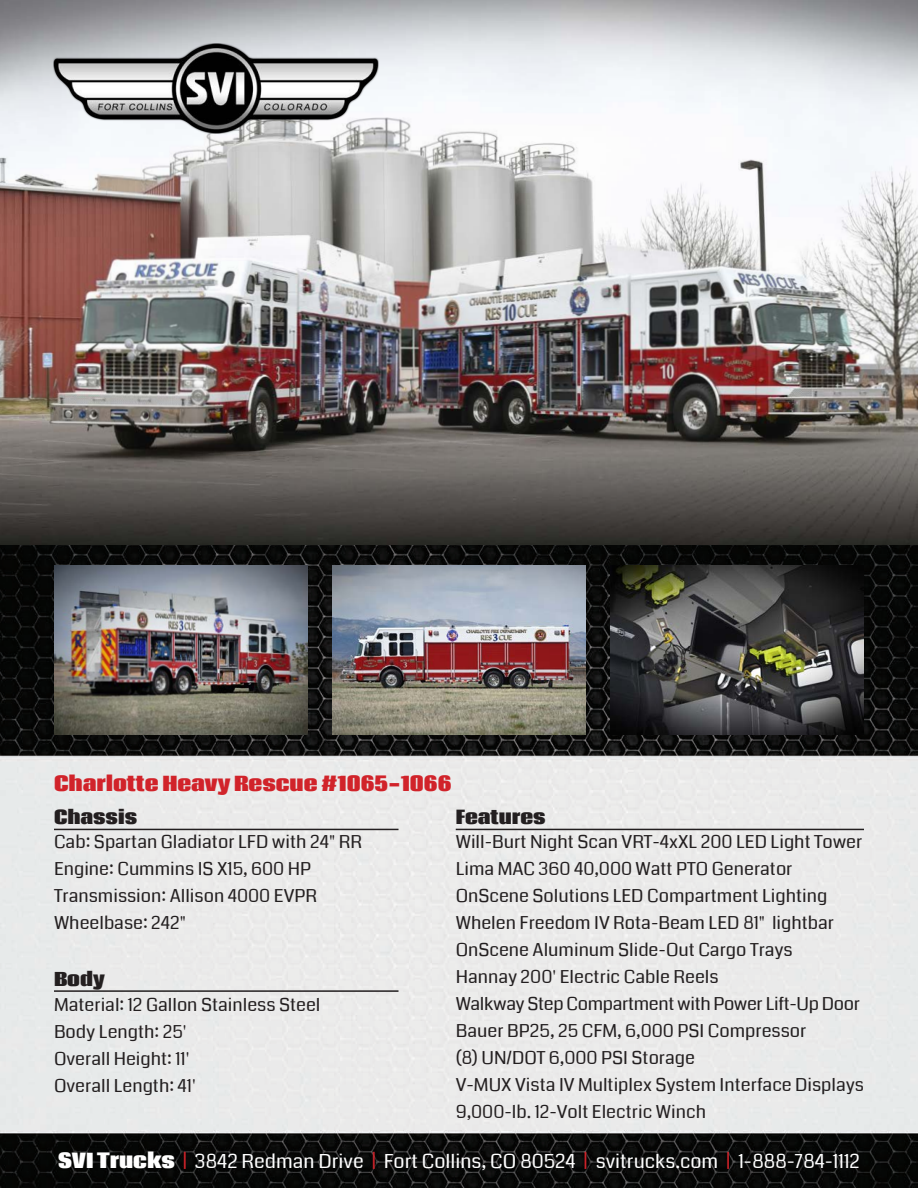
<style>
.page{position:relative;width:918px;height:1188px;background:#fff}
.page>*{position:absolute;margin:0;border:0;box-sizing:border-box;transform-origin:0 0}
.t1{font:19.5px "Coda";color:#fff}
.t2{font:800 19.5px "Coda";color:#d1232a}
.t3{font:18px/27px "Coda";color:#231f20}
.t4{font:18px "Coda";letter-spacing:-.02em;color:#231f20}
.t5{font:800 18px "Coda";color:#231f20}
.s1{font-weight:800}
.s2{color:#d1232a}
</style>
<div class="page">
<img style="left:0;top:544px;width:918px;height:644px">
<hr style="left:54px;top:829px;width:345px;height:1px;background:#231f20">
<hr style="left:54px;top:990px;width:345px;height:2px;background:#231f20">
<hr style="left:456px;top:829px;width:408px;height:1px;background:#231f20">
<img style="left:54px;top:565px;width:254px;height:169px">
<img style="left:332px;top:565px;width:254px;height:169px">
<img style="left:610px;top:565px;width:254px;height:169px">
<img style="left:0;top:0;width:918px;height:544px">
<img style="left:54px;top:43px;width:324px;height:91px">
<p class="t2" style="left:54px;top:768px;width:399px">Charlotte Heavy Rescue #1065-1066</p>
<p class="t5" style="left:54px;top:802px;width:85px">Chassis</p>
<p class="t3" style="left:54px;top:828px;width:310px">Cab: Spartan Gladiator LFD with 24" RR<br>Engine: Cummins IS X15, 600 HP</p>
<p class="t3" style="left:54px;top:882px;width:265px">Transmission: Allison 4000 EVPR</p>
<p class="t3" style="left:54px;top:909px;width:134px">Wheelbase: 242"</p>
<p class="t5" style="left:54px;top:965px;width:52px">Body</p>
<p class="t3" style="left:54px;top:991px;width:268px">Material: 12 Gallon Stainless Steel</p>
<p class="t3" style="left:54px;top:1018px;width:134px">Body Length: 25'</p>
<p class="t3" style="left:54px;top:1045px;width:137px">Overall Height: 11'</p>
<p class="t3" style="left:54px;top:1072px;width:143px">Overall Length: 41'</p>
<p class="t5" style="left:456px;top:802px;width:91px">Features</p>
<p class="t3" style="left:456px;top:828px;width:408px">Will-Burt Night Scan VRT-4xXL 200 LED Light Tower<br>Lima MAC 360 40,000 Watt PTO Generator</p>
<p class="t3" style="left:456px;top:882px;width:373px">OnScene Solutions LED Compartment Lighting</p>
<p class="t3" style="left:456px;top:909px;width:380px">Whelen Freedom IV Rota-Beam LED 81" lightbar</p>
<p class="t3" style="left:456px;top:936px;width:338px">OnScene Aluminum Slide-Out Cargo Trays</p>
<p class="t3" style="left:456px;top:963px;width:264px">Hannay 200' Electric Cable Reels</p>
<p class="t4" style="left:456px;top:991px;width:406px">Walkway Step Compartment with Power Lift-Up Door</p>
<p class="t3" style="left:456px;top:1017px;width:352px">Bauer BP25, 25 CFM, 6,000 PSI Compressor</p>
<p class="t3" style="left:456px;top:1044px;width:241px">(8) UN/DOT 6,000 PSI Storage</p>
<p class="t3" style="left:456px;top:1071px;width:410px">V-MUX Vista IV Multiplex System Interface Displays</p>
<p class="t3" style="left:456px;top:1098px;width:252px">9,000-lb. 12-Volt Electric Winch</p>
<p class="t1" style="left:58px;top:1148px;width:803px"><span class="s1">SVI Trucks</span> <span class="s2">|</span> 3842 Redman Drive <span class="s2">|</span> Fort Collins, CO 80524 <span class="s2">|</span> svitrucks.com <span class="s2">|</span> 1-888-784-1112</p>
</div>
